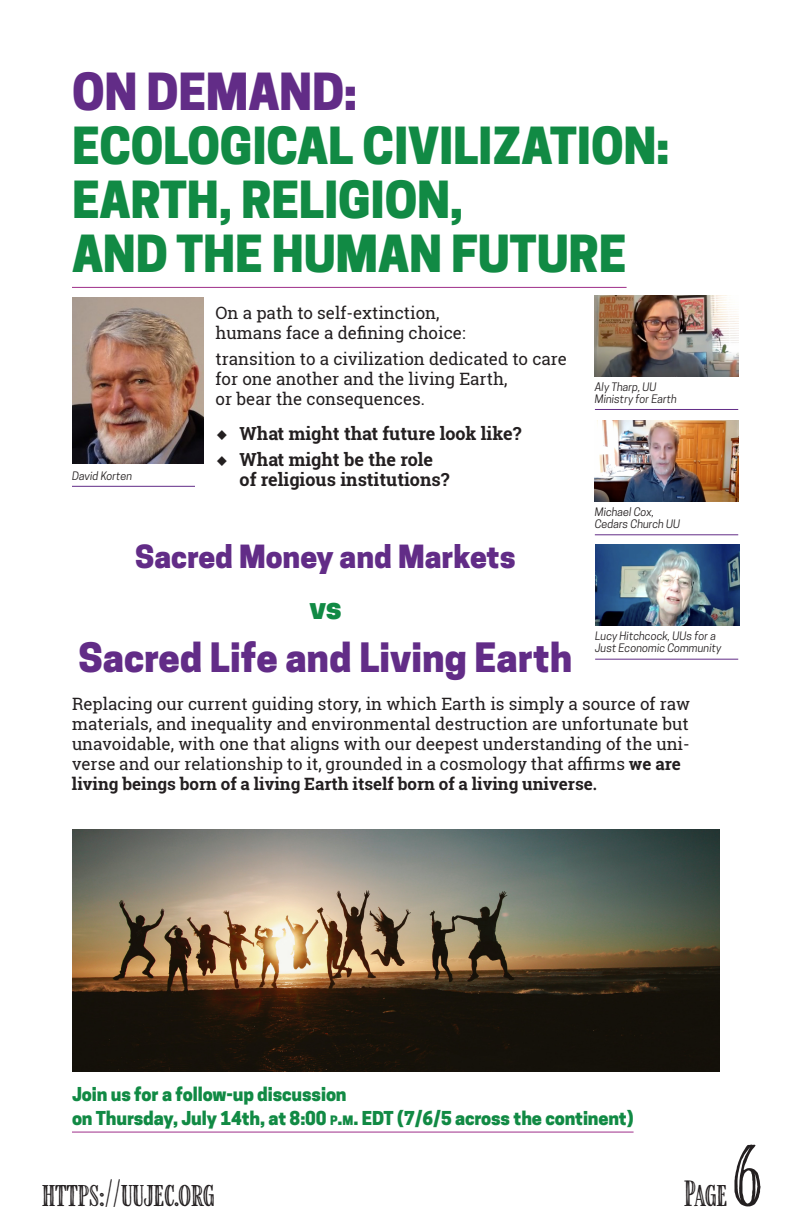
<style>
.page{position:relative;width:792px;height:1224px;background:#fff}
.page>*{position:absolute;margin:0;border:0;box-sizing:border-box;transform-origin:0 0}
.t1{font:72px "Farmhand Inline";color:#231f20}
.t2{font:800 48px/54px "Cooper Hewitt";letter-spacing:-.005em;color:#118a44}
.t3{font:800 38px "Cooper Hewitt";color:#622c87}
.t4{font:800 30px/51px "Cooper Hewitt";color:#622c87;text-align:center}
.t5{font:30px "Farmhand Inline";color:#231f20}
.t6{font:800 18px/23.4px "Cooper Hewitt";letter-spacing:-.005em;color:#118a44}
.Ll{font:700 18px/20px "Roboto Slab";color:#231f20}
.t7{font:17px/20px "Roboto Slab";color:#231f20}
.t8{font:italic 11px/12px "Cooper Hewitt";color:#231f20}
.s1{color:#622c87}
.s2{font-family:"Lucida Grande"}
.s3{color:#118a44}
.s4{font-weight:700}
.s5{font-family:"Minion Pro";font-weight:700}
.s6{font-size:12.2px}
</style>
<div class="page">
<hr style="left:595px;top:534px;width:143px;height:1px;background:#622c87">
<hr style="left:595px;top:409px;width:143px;height:1px;background:#622c87">
<hr style="left:72px;top:486px;width:123px;height:1px;background:#622c87">
<hr style="left:72px;top:287px;width:555px;height:1px;background:#9e2e89">
<hr style="left:595px;top:659px;width:143px;height:1px;background:#622c87">
<hr style="left:72px;top:1132px;width:562px;height:1px;background:#9e2e89">
<img style="left:72px;top:297px;width:132px;height:167px">
<img style="left:595px;top:296px;width:144px;height:81px">
<img style="left:595px;top:420px;width:144px;height:81px">
<img style="left:595px;top:545px;width:144px;height:81px">
<img style="left:72px;top:830px;width:648px;height:242px">
<h3 class="t2" style="left:72px;top:71px;width:599px"><span class="s1">ON DEMAND:<br></span>ECOLOGICAL CIVILIZATION:<br>EARTH, RELIGION,<br>AND THE H MAN F T RE</h3>
<p class="t8" style="left:72px;top:471px;width:62px">David Korten</p>
<p class="t7" style="left:216px;top:303px;width:251px">On a path to self-extinction, humans face a defining choice:</p>
<p class="t7" style="left:216px;top:348px;width:353px">transition to a civilization dedicated to care for one another and the living Earth,</p>
<p class="t7" style="left:216px;top:388px;width:211px">or bear the consequences.</p>
<p class="Ll" style="left:216px;top:423px;width:307px"><span class="s2">◆</span> What might that future look like?</p>
<p class="Ll" style="left:240px;top:449px;width:211px;text-indent:-24px"><span class="s2">◆</span> What might be the role of religious institutions?</p>
<p class="t8" style="left:595px;top:382px;width:78px">Aly T arp, UU<br>Ministry for Eart</p>
<p class="t8" style="left:595px;top:507px;width:87px">Mic ael Cox,<br>Cedars C urc UU</p>
<h4 class="t4" style="left:135px;top:535px;width:382px">Sacred Money and Markets <span class="s3">vs</span></h4>
<h4 class="t3" style="left:79px;top:643px;width:495px">Sacred Life and Living Earth</h4>
<p class="t7" style="left:72px;top:694px;width:620px">Replacing our current guiding story, in which Earth is simply a source of raw materials, and inequality and environmental destruction are unfortunate but unavoidable, with one that aligns with our deepest understanding of the uni&shy;verse and our relationship to it, grounded in a cosmology that affirms <span class="s4">we are living beings born of a living Earth itself born of a living universe</span><span class="s5">.</span></p>
<p class="t8" style="left:595px;top:632px;width:128px">Lucy Hitc cock, UUs for a<br>Just Economic Community</p>
<p class="t6" style="left:72px;top:1085px;width:563px">Join us for a follow-up discussion<br>on Thursday, July 14th, at 8:00 <span class="s6">P</span>.<span class="s6">M</span>. EDT (7/6/5 across the continent)</p>
<p class="t1" style="left:732px;top:1145px;width:30px">6</p>
<p class="t5" style="left:42px;top:1180px;width:174px">https://uujec.org</p>
<p class="t5" style="left:684px;top:1180px;width:44px">Page</p>
</div>
